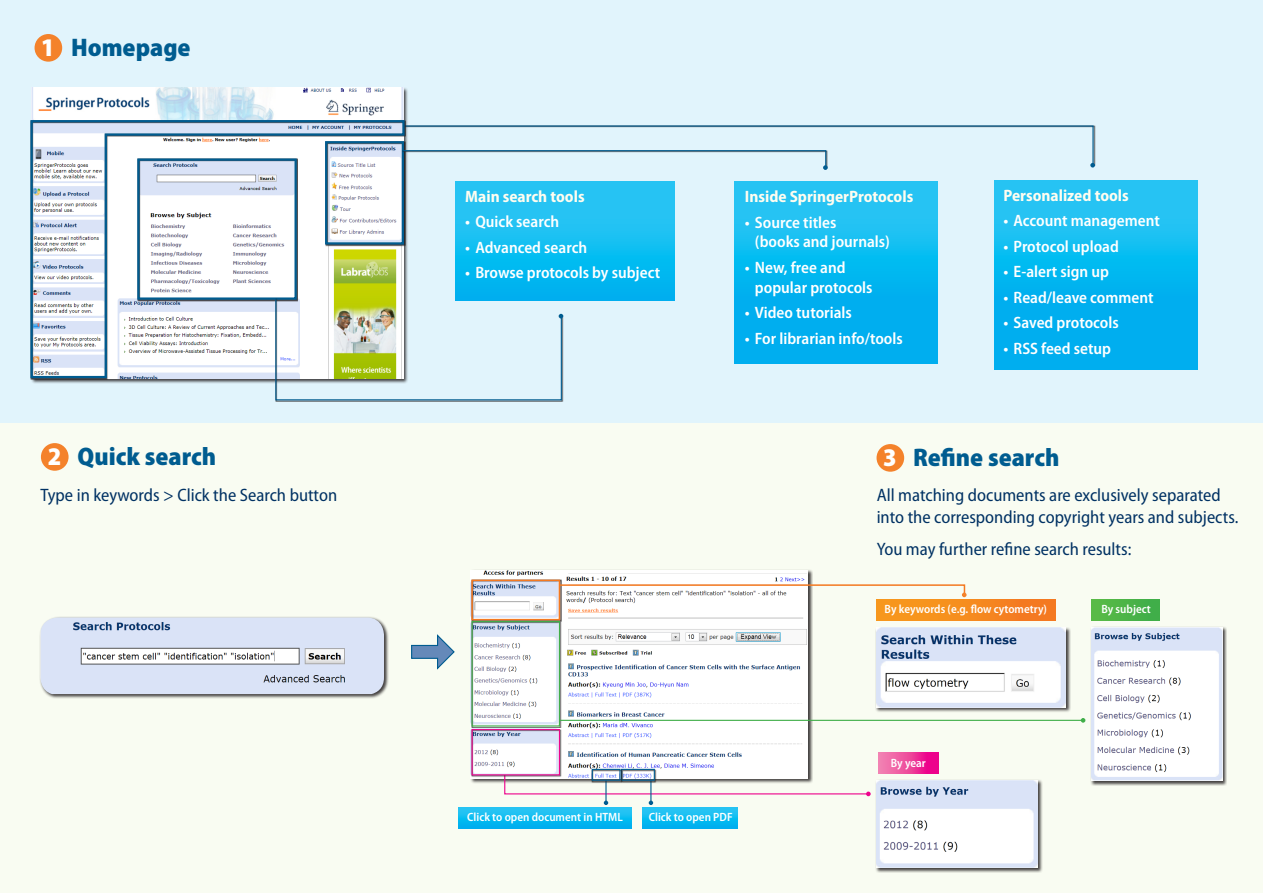
<style>
.page{position:relative;width:1263px;height:893px;background:#fff}
.page>*{position:absolute;margin:0;border:0;box-sizing:border-box;transform-origin:0 0}
.t1{font:900 semi-condensed 25.5px "Myriad Pro";color:#005c90}
.t2{font:900 semi-condensed 25.5px "Myriad Pro";color:#fff}
.t3{font:semi-condensed 18px/21.6px "Myriad Pro";color:#003163}
.t4{font:600 semi-condensed 16.5px/19.8px "Myriad Pro";color:#fff}
.t5{font:700 semi-condensed 16.5px "Myriad Pro";color:#fffdf0}
.t6{font:600 semi-condensed 12px "Myriad Pro";color:#fff}
</style>
<div class="page">
<div style="left:0;top:0;width:1263px;height:427px;background:#e1f4fc"></div>
<div style="left:0;top:423px;width:1263px;height:470px;background:#f9fcf2"></div>
<img style="left:32px;top:88px;width:371px;height:31px">
<div style="left:39px;top:617px;width:350px;height:82px;background:#231f20;opacity:.85"></div>
<img style="left:40px;top:617px;width:344px;height:77px">
<div style="left:470px;top:569px;width:343px;height:215px;background:#231f20;opacity:.85"></div>
<img style="left:471px;top:570px;width:337px;height:209px">
<svg style="left:411px;top:634px;width:44px;height:36px"></svg>
<div style="left:875px;top:779px;width:167px;height:94px;background:#231f20;opacity:.85"></div>
<img style="left:876px;top:780px;width:162px;height:88px">
<div style="left:1090px;top:626px;width:137px;height:160px;background:#231f20;opacity:.85"></div>
<img style="left:1091px;top:627px;width:131px;height:154px">
<div style="left:875px;top:627px;width:196px;height:86px;background:#231f20;opacity:.85"></div>
<img style="left:876px;top:628px;width:190px;height:80px">
<div style="left:471px;top:580px;width:91px;height:42px;background:#231f20;opacity:.85"></div>
<div style="left:471px;top:580px;width:89px;height:40px;border:2px solid #f47921"></div>
<div style="left:471px;top:621px;width:91px;height:107px;background:#231f20;opacity:.85"></div>
<div style="left:471px;top:621px;width:89px;height:105px;border:1px solid #40ae49"></div>
<hr style="left:559px;top:720px;width:522px;height:1px;background:#40ae49">
<svg style="left:406px;top:125px;width:689px;height:45px"></svg>
<svg style="left:275px;top:297px;width:288px;height:104px"></svg>
<svg style="left:558px;top:584px;width:408px;height:13px"></svg>
<svg style="left:1081px;top:718px;width:4px;height:5px"></svg>
<svg style="left:504px;top:774px;width:367px;height:31px"></svg>
<svg style="left:995px;top:181px;width:202px;height:189px;background:#0cb7f0"></svg>
<div style="left:455px;top:181px;width:219px;height:119px;background:linear-gradient(to bottom,#30c8f4,#00b3ef)"></div>
<svg style="left:735px;top:181px;width:202px;height:182px;background:#0cb8f0"></svg>
<div style="left:643px;top:808px;width:94px;height:20px;background:linear-gradient(to bottom,#29c8f4,#00b1ef)"></div>
<div style="left:458px;top:808px;width:173px;height:20px;background:linear-gradient(to bottom,#28c8f4,#00b0ef)"></div>
<svg style="left:878px;top:753px;width:60px;height:20px"></svg>
<div style="left:876px;top:600px;width:179px;height:20px;background:linear-gradient(to right,#f89d1c,#f47722)"></div>
<div style="left:1092px;top:600px;width:67px;height:20px;background:linear-gradient(to right,#5bbb47,#3dad49)"></div>
<svg style="left:30px;top:119px;width:376px;height:260px;background:#d9e1df"></svg>
<div style="left:621px;top:769px;width:36px;height:13px;background:#231f20;opacity:.85"></div>
<div style="left:621px;top:769px;width:34px;height:12px;border:1px solid #005c90"></div>
<div style="left:592px;top:769px;width:30px;height:13px;background:#231f20;opacity:.85"></div>
<div style="left:592px;top:769px;width:28px;height:12px;border:1px solid #005c90"></div>
<div style="left:35px;top:34px;width:27px;height:28px;background:#f4822b;border-radius:50%"></div>
<div style="left:41px;top:443px;width:28px;height:28px;background:#f4822b;border-radius:50%"></div>
<div style="left:876px;top:444px;width:28px;height:28px;background:#f4822b;border-radius:50%"></div>
<div style="left:471px;top:729px;width:91px;height:48px;background:#231f20;opacity:.85"></div>
<div style="left:471px;top:729px;width:89px;height:46px;border:1px solid #ed028c"></div>
<p class="t2" style="left:41px;top:33px;width:15px">1</p>
<p class="t1" style="left:71px;top:33px;width:121px">Homepage</p>
<p class="t5" style="left:465px;top:187px;width:121px">Main search tools</p>
<p class="t4" style="left:465px;top:212px;width:95px">• Quick search</p>
<p class="t4" style="left:465px;top:238px;width:123px">• Advanced search</p>
<p class="t4" style="left:465px;top:263px;width:196px">• Browse protocols by subject</p>
<p class="t5" style="left:745px;top:187px;width:170px">Inside SpringerProtocols</p>
<p class="t4" style="left:755px;top:212px;width:137px;text-indent:-10px">• Source titles<br>(books and journals)</p>
<p class="t4" style="left:755px;top:258px;width:119px;text-indent:-10px">• New, free and popular protocols</p>
<p class="t4" style="left:745px;top:303px;width:108px">• Video tutorials</p>
<p class="t4" style="left:745px;top:329px;width:159px">• For librarian info/tools</p>
<p class="t5" style="left:1003px;top:186px;width:127px">Personalized tools</p>
<p class="t4" style="left:1003px;top:211px;width:158px">• Account management</p>
<p class="t4" style="left:1003px;top:236px;width:117px">• Protocol upload</p>
<p class="t4" style="left:1003px;top:262px;width:107px">• E-alert sign up</p>
<p class="t4" style="left:1003px;top:287px;width:152px">• Read/leave comment</p>
<p class="t4" style="left:1003px;top:313px;width:117px">• Saved protocols</p>
<p class="t4" style="left:1003px;top:338px;width:109px">• RSS feed setup</p>
<p class="t2" style="left:48px;top:442px;width:15px">2</p>
<p class="t1" style="left:77px;top:442px;width:140px">Quick search</p>
<p class="t2" style="left:883px;top:443px;width:15px">3</p>
<p class="t1" style="left:913px;top:443px;width:148px">Refine search</p>
<p class="t3" style="left:40px;top:485px;width:298px">Type in keywords &gt; Click the Search button</p>
<p class="t3" style="left:877px;top:485px;width:363px">All matching documents are exclusively separated into the corresponding copyright years and subjects.</p>
<p class="t3" style="left:877px;top:539px;width:256px">You may further refine search results:</p>
<p class="t6" style="left:885px;top:602px;width:164px">By keywords (e.g. flow cytometry)</p>
<p class="t6" style="left:1101px;top:602px;width:51px">By subject</p>
<p class="t6" style="left:467px;top:810px;width:157px">Click to open document in HTML</p>
<p class="t6" style="left:649px;top:810px;width:85px">Click to open PDF</p>
<p class="t6" style="left:891px;top:756px;width:37px">By year</p>
</div>
